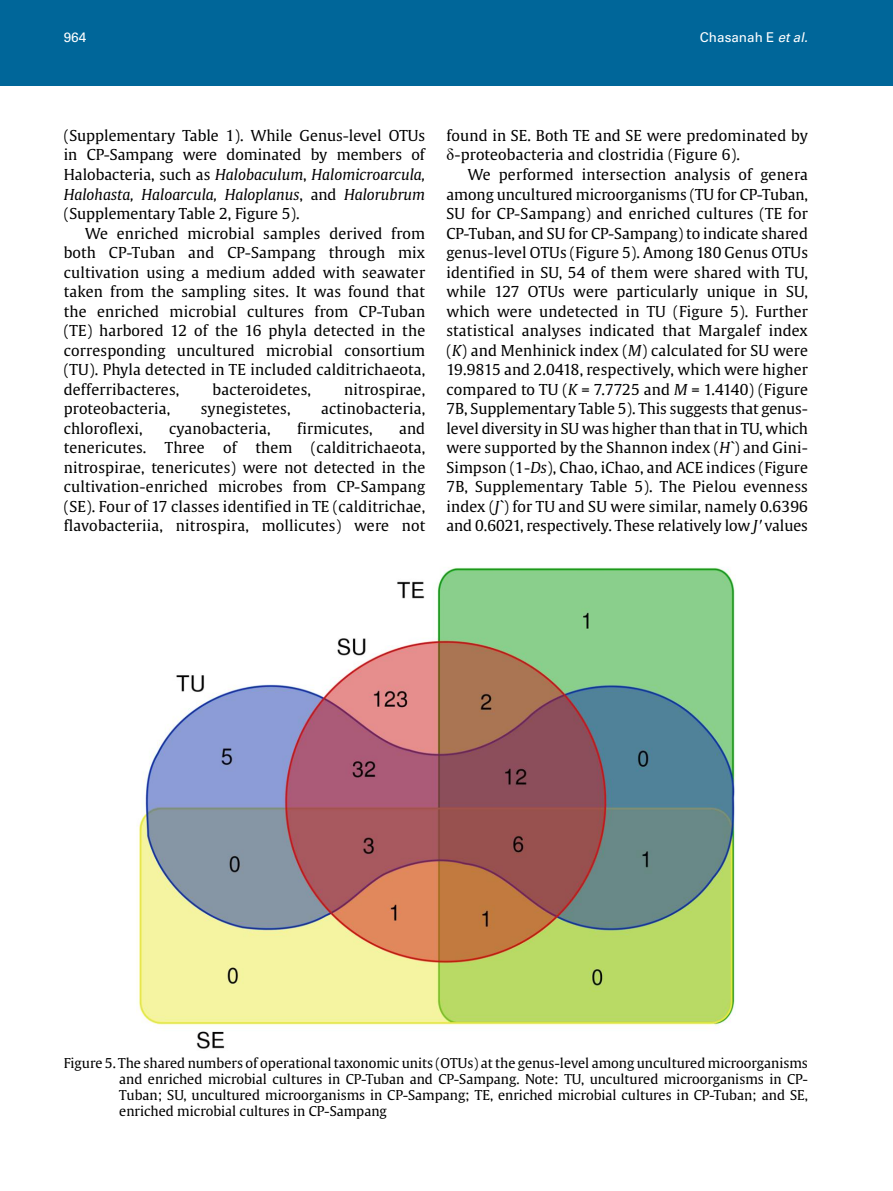
<style>
.page{position:relative;width:893px;height:1191px;background:#fff}
.page>*{position:absolute;margin:0;border:0;box-sizing:border-box;transform-origin:0 0}
.t1{font:15px/19.5px "Gulliver";letter-spacing:.01em;color:#000;text-align:justify}
.t2{font:13.5px/16.2px "Gulliver";color:#000;text-align:justify}
.t3{font:13.5px "Univers LT Std";color:#fff}
.s1{font-style:italic}
.s2{font-family:"Times New Roman";font-size:16.5px}
.s3{font-family:"Times New Roman";font-style:italic;font-size:16.5px}
</style>
<div class="page">
<img style="left:137px;top:567px;width:599px;height:482px">
<div style="left:0;top:0;width:893px;height:85px;background:#069"></div>
<p class="t3" style="left:64px;top:30px;width:24px">964</p>
<p class="t3" style="left:700px;top:30px;width:113px">Chasanah E <span class="s1">etal.</span></p>
<p class="t1" style="left:64px;top:126px;width:363px">(Supplementary Table 1). While Genus-level OTUs in CP-Sampang were dominated by members of Halobacteria, such as <span class="s1">Halobaculum</span>, <span class="s1">Halomicroarcula, Halohasta, Haloarcula, Haloplanus</span>, and <span class="s1">Halorubrum </span>(Supplementary Table 2, Figure 5).</p>
<p class="t1" style="left:64px;top:223px;width:363px;text-indent:21px">We enriched microbial samples derived from both CP-Tuban and CP-Sampang through mix cultivation using a medium added with seawater taken from the sampling sites. It was found that the enriched microbial cultures from CP-Tuban (TE) harbored 12 of the 16 phyla detected in the corresponding uncultured microbial consortium (TU). Phyla detected in TE included calditrichaeota, defferribacteres,</p>
<p class="t1" style="left:213px;top:379px;width:100px">bacteroidetes,</p>
<p class="t1" style="left:344px;top:379px;width:82px">nitrospirae,</p>
<p class="t1" style="left:64px;top:399px;width:108px">proteobacteria,</p>
<p class="t1" style="left:201px;top:399px;width:92px">synegistetes,</p>
<p class="t1" style="left:321px;top:399px;width:106px">actinobacteria,</p>
<p class="t1" style="left:64px;top:418px;width:81px">chloroflexi,</p>
<p class="t1" style="left:169px;top:418px;width:103px">cyanobacteria,</p>
<p class="t1" style="left:297px;top:418px;width:77px">firmicutes,</p>
<p class="t1" style="left:64px;top:418px;width:363px;text-indent:335px">and tenericutes. Three of them (calditrichaeota, nitrospirae, tenericutes) were not detected in the cultivation-enriched microbes from CP-Sampang (SE). Four of 17 classes identified in TE (calditrichae, flavobacteriia, nitrospira, mollicutes) were not</p>
<p class="t1" style="left:446px;top:126px;width:363px">found in SE. Both TE and SE were predominated by <span class="s2">δ</span>-proteobacteria and clostridia (Figure 6).</p>
<p class="t1" style="left:446px;top:165px;width:363px;text-indent:21px">We performed intersection analysis of genera among uncultured microorganisms (TU for CP-Tuban, SU for CP-Sampang) and enriched cultures (TE for CP-Tuban, and SU for CP-Sampang) to indicate shared genus-level OTUs (Figure 5). Among 180 Genus OTUs identified in SU, 54 of them were shared with TU, while 127 OTUs were particularly unique in SU, which were undetected in TU (Figure 5). Further statistical analyses indicated that Margalef index (<span class="s1">K</span>) and Menhinick index (<span class="s1">M</span>) calculated for SU were 19.9815 and 2.0418, respectively, which were higher compared to TU (<span class="s1">K</span> = 7.7725 and <span class="s1">M</span> = 1.4140) (Figure 7B, Supplementary Table 5). This suggests that genus&shy;level diversity in SU was higher than that in TU, which were supported by the Shannon index (<span class="s1">H`</span>) and Gini-Simpson (1-<span class="s1">Ds</span>), Chao, iChao, and ACE indices (Figure 7B, Supplementary Table 5). The Pielou evenness index (<span class="s1">J`</span>) for TU and SU were similar, namely 0.6396 and 0.6021, respectively. These relatively low <span class="s1">J</span><span class="s3">′</span> values</p>
<p class="t2" style="left:119px;top:1054px;width:690px;text-indent:-55px">Figure 5. The shared numbers of operational taxonomic units (OTUs) at the genus-level among uncultured microorganisms and enriched microbial cultures in CP-Tuban and CP-Sampang. Note: TU, uncultured microorganisms in CP-Tuban; SU, uncultured microorganisms in CP-Sampang; TE, enriched microbial cultures in CP-Tuban; and SE, enriched microbial cultures in CP-Sampang</p>
</div>
